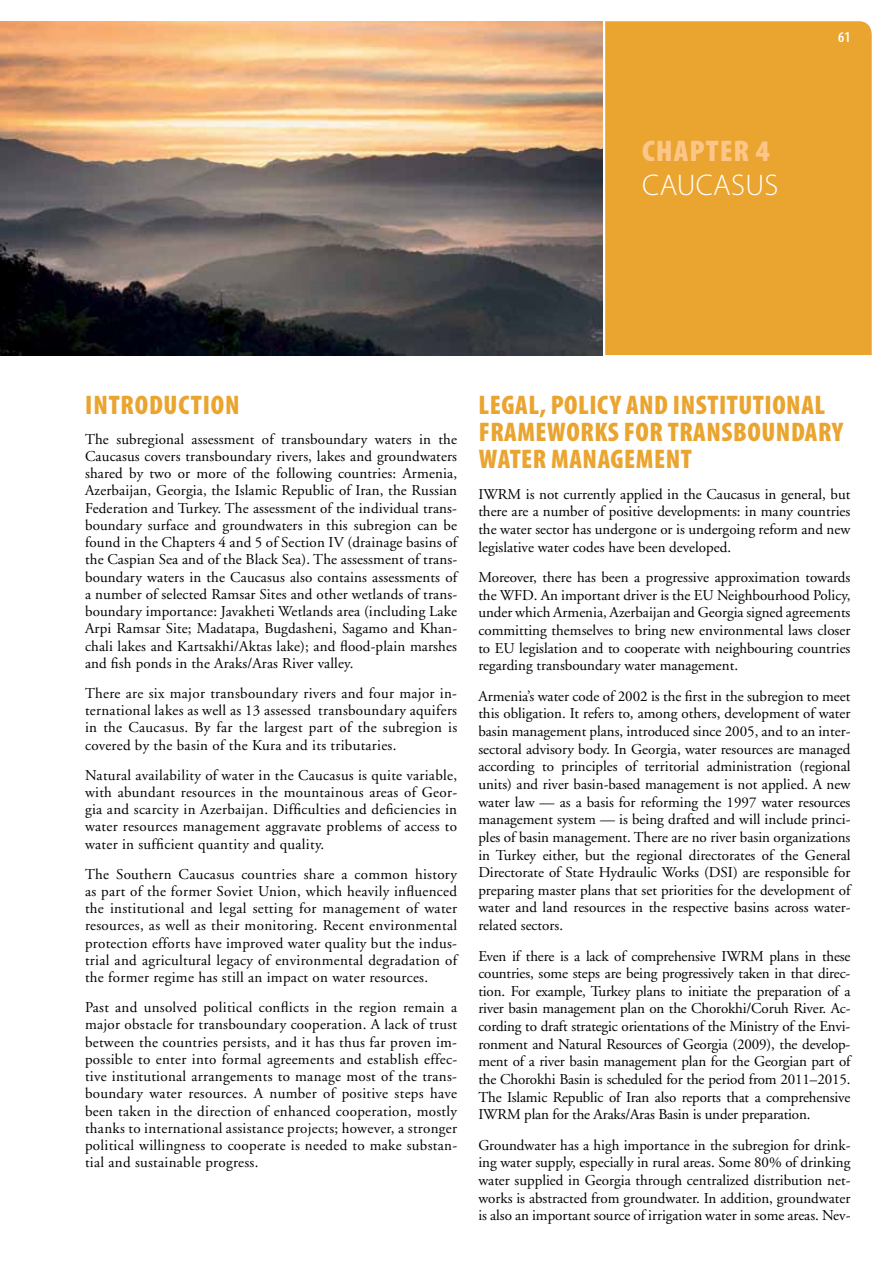
<style>
.page{position:relative;width:893px;height:1263px;background:#fff}
.page>*{position:absolute;margin:0;border:0;box-sizing:border-box;transform-origin:0 0}
.t1{font:900 condensed 30px "Myriad Pro";color:#fdc689;scale:1.05 1}
.t2{font:300 30px "Myriad Pro";letter-spacing:.01em;color:#fff}
.t3{font:900 condensed 27px/27.5px "Myriad Pro";letter-spacing:.02em;color:#eaa430}
.t4{font:15px/17.2px "Adobe Garamond";letter-spacing:.005em;color:#000;text-align:justify}
.t5{font:600 condensed 15px "Myriad Pro";color:#fff}
</style>
<div class="page">
<div style="left:605px;top:21px;width:267px;height:334px;background:#eaa430"></div>
<img style="left:0;top:21px;width:603px;height:334px">
<h1 class="t1" style="left:642px;top:134px;width:123px">CHAPTER 4</h1>
<h1 class="t2" style="left:642px;top:168px;width:138px">CAUCASUS</h1>
<p class="t5" style="left:838px;top:29px;width:14px">61</p>
<h2 class="t3" style="left:85px;top:391px;width:156px">INTRODUCTION</h2>
<p class="t4" style="left:85px;top:431px;width:374px">The subregional assessment of transboundary waters in the Caucasus covers transboundary rivers, lakes and groundwaters shared by two or more of the following countries: Armenia, Azerbaijan, Georgia, the Islamic Republic of Iran, the Russian Federation and Turkey. The assessment of the individual trans&shy;boundary surface and groundwaters in this subregion can be found in the Chapters 4 and 5 of Section IV (drainage basins of the Caspian Sea and of the Black Sea). The assessment of trans&shy;boundary waters in the Caucasus also contains assessments of a number of selected Ramsar Sites and other wetlands of trans&shy;boundary importance: Javakheti Wetlands area (including Lake Arpi Ramsar Site; Madatapa, Bugdasheni, Sagamo and Khan&shy;chali lakes and Kartsakhi/Aktas lake); and flood-plain marshes and fish ponds in the Araks/Aras River valley.</p>
<p class="t4" style="left:85px;top:685px;width:374px">There are six major transboundary rivers and four major in&shy;ternational lakes as well as 13 assessed transboundary aquifers in the Caucasus. By far the largest part of the subregion is covered by the basin of the Kura and its tributaries.</p>
<p class="t4" style="left:85px;top:767px;width:374px">Natural availability of water in the Caucasus is quite variable, with abundant resources in the mountainous areas of Geor&shy;gia and scarcity in Azerbaijan. Difficulties and deficiencies in water resources management aggravate problems of access to water in sufficient quantity and quality.</p>
<p class="t4" style="left:85px;top:866px;width:374px">The Southern Caucasus countries share a common history as part of the former Soviet Union, which heavily influenced the institutional and legal setting for management of water resources, as well as their monitoring. Recent environmental protection efforts have improved water quality but the indus&shy;trial and agricultural legacy of environmental degradation of the former regime has still an impact on water resources.</p>
<p class="t4" style="left:85px;top:999px;width:374px">Past and unsolved political conflicts in the region remain a major obstacle for transboundary cooperation. A lack of trust between the countries persists, and it has thus far proven im&shy;possible to enter into formal agreements and establish effec&shy;tive institutional arrangements to manage most of the trans&shy;boundary water resources. A number of positive steps have been taken in the direction of enhanced cooperation, mostly thanks to international assistance projects; however, a stronger political willingness to cooperate is needed to make substan&shy;tial and sustainable progress.</p>
<h2 class="t3" style="left:479px;top:391px;width:366px">LEGAL, POLICY AND INSTITUTIONAL<br>FRAMEWORKS FOR TRANSBOUNDARY<br>WATER MANAGEMENT</h2>
<p class="t4" style="left:478px;top:486px;width:373px;line-height:17.7px">IWRM is not currently applied in the Caucasus in general, but there are a number of positive developments: in many countries the water sector has undergone or is undergoing reform and new legislative water codes have been developed.</p>
<p class="t4" style="left:478px;top:569px;width:374px;line-height:17.7px">Moreover, there has been a progressive approximation towards the WFD. An important driver is the EU Neighbourhood Policy, under which Armenia, Azerbaijan and Georgia signed agreements committing themselves to bring new environmental laws closer to EU legislation and to cooperate with neighbouring countries regarding transboundary water management.</p>
<p class="t4" style="left:478px;top:687px;width:374px;line-height:17.7px">Armenia’s water code of 2002 is the first in the subregion to meet this obligation. It refers to, among others, development of water basin management plans, introduced since 2005, and to an inter&shy;sectoral advisory body. In Georgia, water resources are managed according to principles of territorial administration (regional units) and river basin-based management is not applied. A new water law — as a basis for reforming the 1997 water resources management system — is being drafted and will include princi&shy;ples of basin management. There are no river basin organizations in Turkey either, but the regional directorates of the General Directorate of State Hydraulic Works (DSI) are responsible for preparing master plans that set priorities for the development of water and land resources in the respective basins across water&shy;related sectors.</p>
<p class="t4" style="left:478px;top:947px;width:374px;line-height:17.7px">Even if there is a lack of comprehensive IWRM plans in these countries, some steps are being progressively taken in that direc&shy;tion. For example, Turkey plans to initiate the preparation of a river basin management plan on the Chorokhi/Coruh River. Ac&shy;cording to draft strategic orientations of the Ministry of the Envi&shy;ronment and Natural Resources of Georgia (2009), the develop&shy;ment of a river basin management plan for the Georgian part of the Chorokhi Basin is scheduled for the period from 2011–2015.<br>The Islamic Republic of Iran also reports that a comprehensive IWRM plan for the Araks/Aras Basin is under preparation.</p>
<p class="t4" style="left:478px;top:1136px;width:374px;line-height:17.7px">Groundwater has a high importance in the subregion for drink&shy;ing water supply, especially in rural areas. Some 80% of drinking water supplied in Georgia through centralized distribution net&shy;works is abstracted from groundwater. In addition, groundwater is also an important source of irrigation water in some areas. Nev-</p>
</div>
